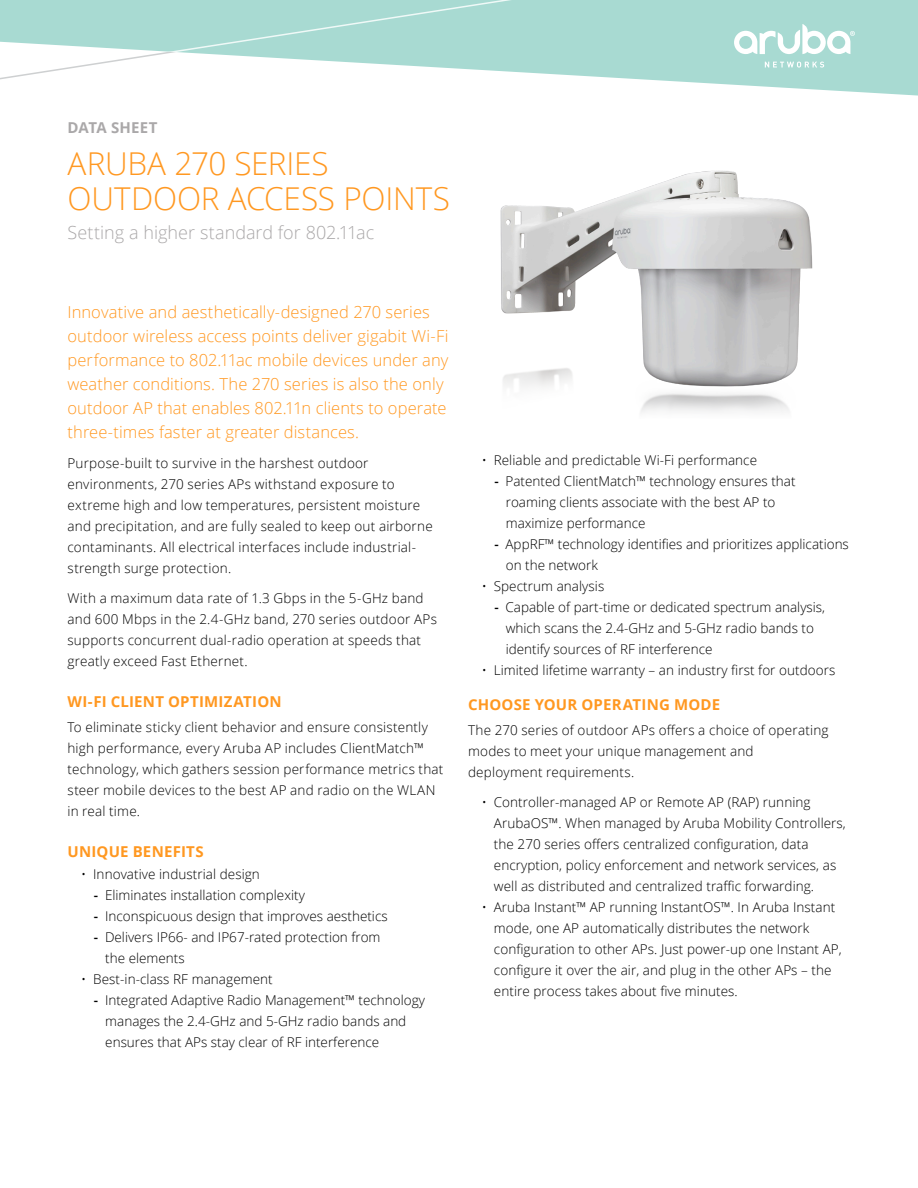
<style>
.page{position:relative;width:918px;height:1188px;background:#fff}
.page>*{position:absolute;margin:0;border:0;box-sizing:border-box;transform-origin:0 0}
.t1{font:300 31.5px/34.5px "Open Sans";letter-spacing:-.005em;color:#ff9821}
.t2{font:300 18px "Open Sans";color:#aaa8a9}
.t3{font:300 16.5px/24px "Open Sans";letter-spacing:.005em;color:#ff9821}
.t4{font:700 15px "Open Sans";letter-spacing:.015em;color:#ff9821}
.t5{font:700 15px "Open Sans";letter-spacing:.01em;color:#aaa8a9}
.t6{font:300 13.5px/21px "Open Sans";letter-spacing:.005em;color:#000}
.s1{font-weight:600}
</style>
<div class="page">
<svg style="left:0;top:0;width:918px;height:96px;fill:#a8dad2"></svg>
<svg style="left:765px;top:62px;width:59px;height:6px"></svg>
<svg style="left:734px;top:24px;width:121px;height:30px"></svg>
<img style="left:500px;top:170px;width:313px;height:243px">
<p class="t5" style="left:68px;top:117px;width:92px">DATA SHEET</p>
<h1 class="t1" style="left:68px;top:146px;width:384px">ARUBA 270 SERIES<br>OUTDOOR ACCESS POINTS</h1>
<h2 class="t2" style="left:68px;top:220px;width:308px">Setting a higher standard for 802.11ac</h2>
<p class="t3" style="left:68px;top:300px;width:383px">Innovative and aesthetically-designed 270 series outdoor wireless access points deliver gigabit Wi-Fi performance to 802.11ac mobile devices under any weather conditions. The 270 series is also the only outdoor AP that enables 802.11n clients to operate three-times faster at greater distances.</p>
<p class="t6" style="left:68px;top:452px;width:367px">Purpose-built to survive in the harshest outdoor environments, 270 series APs withstand exposure to extreme high and low temperatures, persistent moisture and precipitation, and are fully sealed to keep out airborne contaminants. All electrical interfaces include industrial&shy;strength surge protection.</p>
<p class="t6" style="left:68px;top:587px;width:371px">With a maximum data rate of 1.3 Gbps in the 5-GHz band and 600 Mbps in the 2.4-GHz band, 270 series outdoor APs supports concurrent dual-radio operation at speeds that greatly exceed Fast Ethernet.</p>
<p class="t4" style="left:68px;top:691px;width:216px">WI-FI CLIENT OPTIMIZATION</p>
<p class="t6" style="left:68px;top:716px;width:377px">To eliminate sticky client behavior and ensure consistently high performance, every Aruba AP includes ClientMatch™ technology, which gathers session performance metrics that steer mobile devices to the best AP and radio on the WLAN in real time.</p>
<p class="t4" style="left:68px;top:841px;width:138px">UNIQUE BENEFITS</p>
<p class="t6" style="left:81px;top:863px;width:180px">• Innovative industrial design</p>
<p class="t6" style="left:94px;top:884px;width:212px"><span class="s1">-</span> Eliminates installation complexity</p>
<p class="t6" style="left:94px;top:905px;width:295px"><span class="s1">-</span> Inconspicuous design that improves aesthetics</p>
<p class="t6" style="left:105px;top:926px;width:277px;text-indent:-11px"><span class="s1">-</span> Delivers IP66- and IP67-rated protection from the elements</p>
<p class="t6" style="left:81px;top:968px;width:193px">• Best-in-class RF management</p>
<p class="t6" style="left:105px;top:989px;width:321px;text-indent:-11px"><span class="s1">-</span> Integrated Adaptive Radio Management™ technology manages the 2.4-GHz and 5-GHz radio bands and ensures that APs stay clear of RF interference</p>
<p class="t6" style="left:482px;top:449px;width:277px">• Reliable and predictable Wi-Fi performance</p>
<p class="t6" style="left:506px;top:470px;width:291px;text-indent:-11px"><span class="s1">-</span> Patented ClientMatch™ technology ensures that roaming clients associate with the best AP to maximize performance</p>
<p class="t6" style="left:506px;top:533px;width:345px;text-indent:-11px"><span class="s1">-</span> AppRF™ technology identifies and prioritizes applications on the network</p>
<p class="t6" style="left:482px;top:575px;width:124px">• Spectrum analysis</p>
<p class="t6" style="left:506px;top:596px;width:321px;text-indent:-11px"><span class="s1">-</span> Capable of part-time or dedicated spectrum analysis, which scans the 2.4-GHz and 5-GHz radio bands to identify sources of RF interference</p>
<p class="t6" style="left:482px;top:659px;width:355px">• Limited lifetime warranty – an industry first for outdoors</p>
<p class="t4" style="left:468px;top:693px;width:254px">CHOOSE YOU R OPERATING MODE</p>
<p class="t6" style="left:468px;top:719px;width:362px">The 270 series of outdoor APs offers a choice of operating modes to meet your unique management and deployment requirements.</p>
<p class="t6" style="left:494px;top:791px;width:353px;text-indent:-12px">• Controller-managed AP or Remote AP (RAP) running ArubaOS™. When managed by Aruba Mobility Controllers, the 270 series offers centralized configuration, data encryption, policy enforcement and network services, as well as distributed and centralized traffic forwarding.</p>
<p class="t6" style="left:494px;top:896px;width:349px;text-indent:-12px">• Aruba Instant™ AP running InstantOS™. In Aruba Instant mode, one AP automatically distributes the network configuration to other APs. Just power-up one Instant AP, configure it over the air, and plug in the other APs – the entire process takes about five minutes.</p>
</div>
